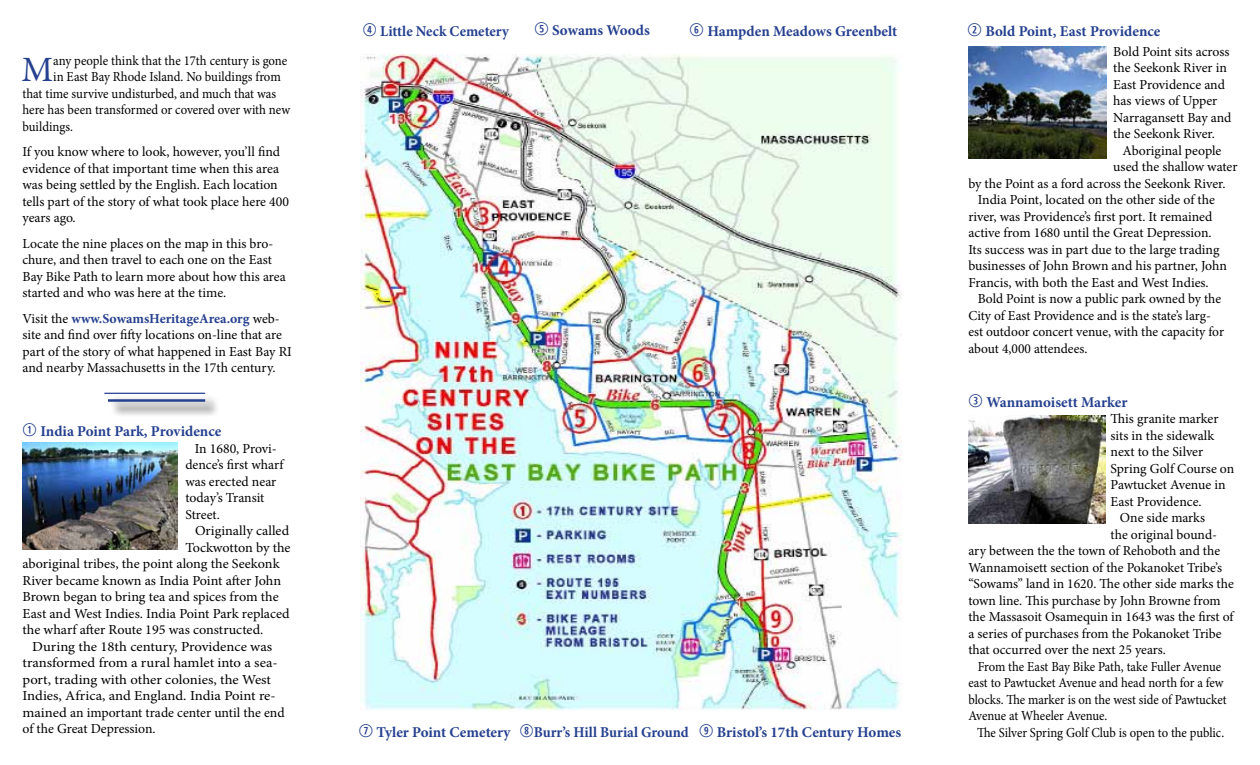
<style>
.page{position:relative;width:1260px;height:765px;background:#fff}
.page>*{position:absolute;margin:0;border:0;box-sizing:border-box;transform-origin:0 0}
.t1{font:35.62px "Minion Pro";color:#25408f}
.t2{font:700 15px "Minion Pro";color:#25408f}
.t3{font:700 15px "Minion Pro";color:#25408f;scale:.96 1}
.t4{font:13.75px/16.5px "Minion Pro";letter-spacing:-.005em;color:#000}
.t5{font:13.75px "Minion Pro";letter-spacing:-.005em;color:#000;scale:1.07 1}
.t6{font:13.75px "Minion Pro";letter-spacing:-.005em;color:#000;scale:.92 1}
.t7{font:13.75px "Minion Pro";letter-spacing:-.005em;color:#000;scale:.93 1}
.s1{font-weight:700;color:#25408f}
.s2{font-family:"Combi Numerals Ltd";font-weight:400;font-size:17.5px}
</style>
<div class="page">
<div style="left:107px;top:395px;width:113px;height:14px;background:#f4f4f4"></div>
<hr style="left:104px;top:393px;width:101px;height:1px;background:#25408f">
<img style="left:968px;top:47px;width:139px;height:111px">
<img style="left:23px;top:443px;width:154px;height:106px">
<img style="left:968px;top:416px;width:137px;height:107px">
<img style="left:361px;top:55px;width:540px;height:655px">
<div style="left:110px;top:401px;width:111px;height:16px;background:#000;opacity:.75"></div>
<hr style="left:108px;top:399px;width:97px;height:3px;background:#25408f">
<h1 class="t1" style="left:22px;top:46px;width:33px">M</h1>
<p class="t7" style="left:53px;top:51px;width:253px">any people think that the 17th century is gone</p>
<p class="t7" style="left:53px;top:68px;width:246px">in East Bay Rhode Island. No buildings from</p>
<p class="t7" style="left:23px;top:84px;width:274px">that time survive undisturbed, and much that was</p>
<p class="t7" style="left:23px;top:101px;width:289px">here has been transformed or covered over with new</p>
<p class="t7" style="left:23px;top:117px;width:56px">buildings.</p>
<p class="t4" style="left:22px;top:144px;width:268px">If you know where to look, however, you’ll find evidence of that important time when this area was being settled by the English. Each location tells part of the story of what took place here 400 years ago.</p>
<p class="t4" style="left:22px;top:235px;width:265px">Locate the nine places on the map in this bro&shy;chure, and then travel to each one on the East Bay Bike Path to learn more about how this area started and who was here at the time.</p>
<p class="t4" style="left:22px;top:310px;width:271px">Visit the <span class="s1">www.SowamsHeritageArea.org</span> web&shy;site and find over fifty locations on-line that are part of the story of what happened in East Bay RI and nearby Massachusetts in the 17th century.</p>
<p class="t2" style="left:22px;top:420px;width:200px"><span class="s2">1</span> India Point Park, Providence</p>
<p class="t4" style="left:185px;top:440px;width:100px;text-indent:9px">In 1680, Provi&shy;dence’s first wharf was erected near today’s Transit<br>Street.</p>
<p class="t4" style="left:195px;top:523px;width:96px">Originally called</p>
<p class="t4" style="left:185px;top:539px;width:107px">Tockwotton by the</p>
<p class="t4" style="left:23px;top:556px;width:259px">aboriginal tribes, the point along the Seekonk</p>
<p class="t4" style="left:23px;top:572px;width:260px">River became known as India Point after John</p>
<p class="t4" style="left:23px;top:589px;width:258px">Brown began to bring tea and spices from the</p>
<p class="t4" style="left:23px;top:605px;width:269px">East and West Indies. India Point Park replaced</p>
<p class="t4" style="left:23px;top:622px;width:242px">the wharf after Route 195 was constructed.</p>
<p class="t5" style="left:32px;top:637px;width:226px">During the 18th century, Providence was</p>
<p class="t5" style="left:22px;top:654px;width:240px">transformed from a rural hamlet into a sea-</p>
<p class="t5" style="left:22px;top:670px;width:234px">port, trading with other colonies, the West</p>
<p class="t5" style="left:22px;top:687px;width:238px">Indies, Africa, and England. India Point re-</p>
<p class="t5" style="left:22px;top:703px;width:246px">mained an important trade center until the end</p>
<p class="t4" style="left:22px;top:721px;width:135px">of the Great Depression.</p>
<p class="t2" style="left:363px;top:21px;width:148px"><span class="s2">4</span> Little Neck Cemetery</p>
<p class="t2" style="left:535px;top:20px;width:117px"><span class="s2">5</span> Sowams Woods</p>
<p class="t2" style="left:689px;top:21px;width:209px"><span class="s2">6</span> Hampden Meadows Greenbelt</p>
<p class="t2" style="left:968px;top:21px;width:194px"><span class="s2">2</span> Bold Point, East Providence</p>
<p class="t4" style="left:1113px;top:43px;width:120px">Bold Point sits across the Seekonk River in<br>East Providence and has views of Upper<br>Narragansett Bay and the Seekonk River.</p>
<p class="t4" style="left:1123px;top:142px;width:100px">Aboriginal people</p>
<p class="t4" style="left:1113px;top:159px;width:126px">used the shallow water</p>
<p class="t4" style="left:968px;top:175px;width:259px">by the Point as a ford across the Seekonk River.</p>
<p class="t4" style="left:978px;top:192px;width:239px">India Point, located on the other side of the</p>
<p class="t4" style="left:968px;top:208px;width:245px">river, was Providence’s first port. It remained</p>
<p class="t4" style="left:968px;top:225px;width:245px">active from 1680 until the Great Depression.</p>
<p class="t4" style="left:968px;top:241px;width:253px">Its success was in part due to the large trading</p>
<p class="t4" style="left:968px;top:258px;width:260px">businesses of John Brown and his partner, John</p>
<p class="t4" style="left:968px;top:274px;width:242px">Francis, with both the East and West Indies.</p>
<p class="t4" style="left:978px;top:291px;width:245px">Bold Point is now a public park owned by the</p>
<p class="t4" style="left:968px;top:307px;width:244px">City of East Providence and is the state’s larg-</p>
<p class="t4" style="left:968px;top:324px;width:257px">est outdoor concert venue, with the capacity for</p>
<p class="t4" style="left:968px;top:340px;width:121px">about 4,000 attendees.</p>
<p class="t2" style="left:968px;top:391px;width:161px"><span class="s2">3</span> Wannamoisett Marker</p>
<p class="t4" style="left:1111px;top:411px;width:109px">This granite marker</p>
<p class="t4" style="left:1111px;top:427px;width:105px">sits in the sidewalk</p>
<p class="t4" style="left:1111px;top:444px;width:94px">next to the Silver</p>
<p class="t4" style="left:1111px;top:460px;width:125px">Spring Golf Course on</p>
<p class="t4" style="left:1111px;top:477px;width:117px">Pawtucket Avenue in</p>
<p class="t4" style="left:1111px;top:493px;width:92px">East Providence.</p>
<p class="t4" style="left:1120px;top:510px;width:87px">One side marks</p>
<p class="t4" style="left:1111px;top:526px;width:108px">the original bound-</p>
<p class="t4" style="left:968px;top:543px;width:253px">ary between the the town of Rehoboth and the</p>
<p class="t4" style="left:968px;top:559px;width:255px">Wannamoisett section of the Pokanoket Tribe’s</p>
<p class="t4" style="left:968px;top:576px;width:267px">“Sowams” land in 1620. The other side marks the</p>
<p class="t4" style="left:968px;top:592px;width:254px">town line. This purchase by John Browne from</p>
<p class="t4" style="left:968px;top:609px;width:267px">the Massasoit Osamequin in 1643 was the first of</p>
<p class="t4" style="left:968px;top:625px;width:255px">a series of purchases from the Pokanoket Tribe</p>
<p class="t4" style="left:968px;top:642px;width:199px">that occurred over the next 25 years.</p>
<p class="t6" style="left:978px;top:657px;width:266px">From the East Bay Bike Path, take Fuller Avenue</p>
<p class="t6" style="left:968px;top:673px;width:279px">east to Pawtucket Avenue and head north for a few</p>
<p class="t6" style="left:968px;top:690px;width:282px">blocks. The marker is on the west side of Pawtucket</p>
<p class="t6" style="left:968px;top:706px;width:153px">Avenue at Wheeler Avenue.</p>
<p class="t2" style="left:359px;top:722px;width:153px"><span class="s2">7</span> Tyler Point Cemetery</p>
<p class="t3" style="left:520px;top:722px;width:399px"><span class="s2">8</span>Burr’s Hill Burial Ground <span class="s2">9</span> Bristol’s 17th Century Homes</p>
<p class="t6" style="left:977px;top:723px;width:270px">The Silver Spring Golf Club is open to the public.</p>
</div>
